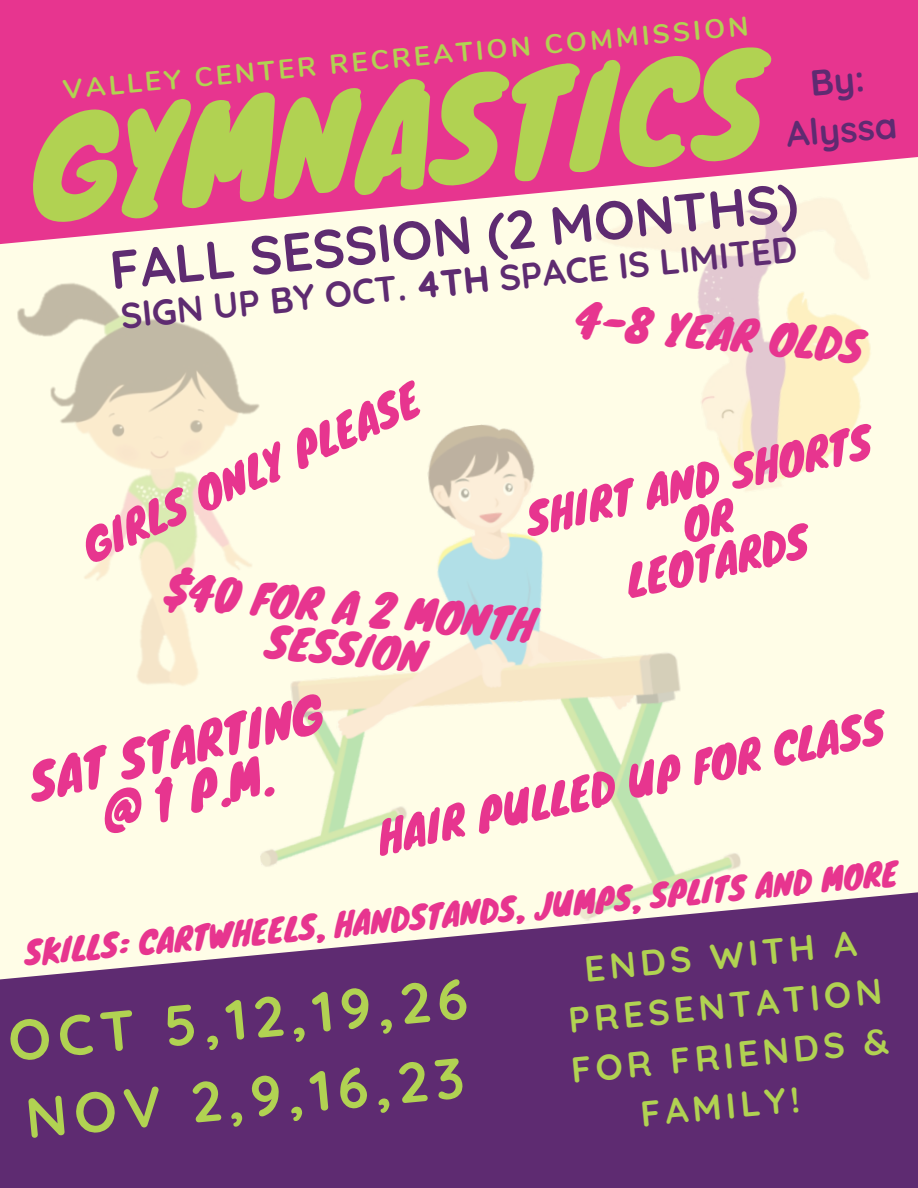
<style>
.page{position:relative;width:918px;height:1188px;background:#fffde7}
.page>*{position:absolute;margin:0;border:0;box-sizing:border-box;transform-origin:0 0}
.t1{font:132px "Knewave";color:#b1d252}
.t2{font:700 56.7px/78.4px "Quicksand";color:#b1d252}
.t3{font:700 54px "Quicksand";color:#5e2b71}
.t4{font:48px/47.1px "Knewave";color:#e7358f;text-align:center}
.t5{font:42px/41.2px "Knewave";color:#e7358f;text-align:center}
.t6{font:700 36px "Quicksand";color:#b1d252}
.t7{font:700 36px/49.5px "Quicksand";color:#5e2b71;text-align:center}
.t8{font:31.5px "Knewave";color:#e7358f}
.t9{font:700 27px "Nunito";color:#b1d252}
</style>
<div class="page">
<svg style="left:0;top:892px;width:918px;height:296px;background:#6a3a79"></svg>
<img style="left:620px;top:244px;width:251px;height:247px">
<img style="left:17px;top:283px;width:227px;height:403px">
<svg style="left:0;top:0;width:918px;height:244px;fill:#e7358f"></svg>
<img style="left:213px;top:401px;width:533px;height:557px">
<p class="t9" style="left:62px;top:70px;width:690px;rotate:-5deg">VALLEY CENTER RECREATION COMMISSION</p>
<h1 class="t1" style="left:24px;top:61px;width:736px;rotate:-5deg">GYMNASTICS</h1>
<p class="t7" style="left:780px;top:60px;width:112px;rotate:-5deg">By:<br>Alyssa</p>
<p class="t3" style="left:106px;top:237px;width:693px;rotate:-6deg">FALL SESSION (2 MONTHS)</p>
<p class="t7" style="left:118px;top:292px;width:681px;rotate:-6deg">SIGN UP BY OCT. 4TH SPACE IS LIMITED</p>
<p class="t5" style="left:579px;top:296px;width:290px;rotate:6deg">4-8 YEAR OLDS</p>
<p class="t5" style="left:77px;top:530px;width:367px;rotate:-25deg">GIRLS ONLY PLEASE</p>
<p class="t5" style="left:521px;top:499px;width:355px;rotate:-13deg">SHIRT AND SHORTS<br>OR<br>LEOTARDS</p>
<p class="t5" style="left:168px;top:566px;width:372px;rotate:6deg">$40 FOR A 2 MONTH<br>SESSION</p>
<p class="t4" style="left:24px;top:760px;width:302px;rotate:-14deg">SAT STARTING @ 1 P.M.</p>
<p class="t5" style="left:373px;top:819px;width:520px;rotate:-13deg">HAIR PULLED UP FOR CLASS</p>
<p class="t8" style="left:22px;top:926px;width:878px;rotate:-5deg">SKILLS: CARTWHEELS, HANDSTANDS, JUMPS, SPLITS AND MORE</p>
<p class="t6" style="left:583px;top:945px;width:274px;rotate:-5deg">ENDS WITH A</p>
<p class="t6" style="left:567px;top:996px;width:316px;rotate:-5deg">PRESENTATION</p>
<h2 class="t2" style="left:5px;top:999px;width:463px;rotate:-5deg">OCT 5,12,19,26<br>NOV 2,9,16,23</h2>
<p class="t6" style="left:569px;top:1046px;width:320px;rotate:-5deg">FOR FRIENDS &amp;</p>
<p class="t6" style="left:639px;top:1090px;width:161px;rotate:-5deg">FAMILY!</p>
</div>
